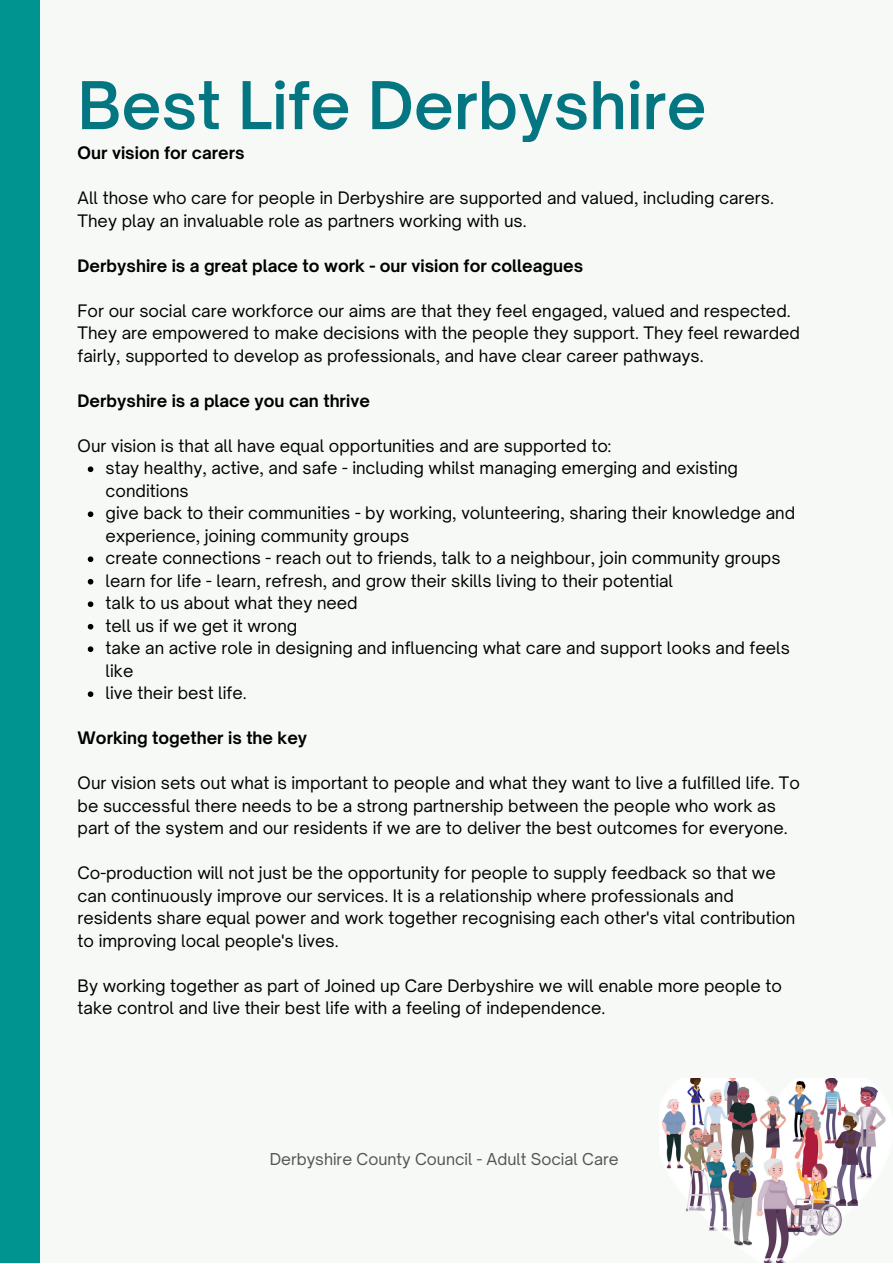
<style>
.page{position:relative;width:893px;height:1264px;background:#fff}
.page>*{position:absolute;margin:0;border:0;box-sizing:border-box;transform-origin:0 0}
.t1{font:600 63px "Open Sauce One";color:#037682}
.t2{font:16.5px/22.5px "Open Sauce One";color:#000}
.t3{font:700 16.5px "Open Sauce One";color:#000}
.t4{font:15.75px "Open Sauce One";color:#545454}
</style>
<div class="page">
<div style="left:0;top:0;width:892px;height:1262px;background:#f7f9f7"></div>
<div style="left:0;top:0;width:39px;height:1262px;background:#009490"></div>
<img style="left:662px;top:1078px;width:224px;height:183px">
<svg style="left:88px;top:466px;width:5px;height:6px"></svg>
<svg style="left:88px;top:511px;width:5px;height:6px"></svg>
<svg style="left:88px;top:556px;width:5px;height:6px"></svg>
<svg style="left:88px;top:579px;width:5px;height:5px"></svg>
<svg style="left:88px;top:601px;width:5px;height:6px"></svg>
<svg style="left:88px;top:624px;width:5px;height:5px"></svg>
<svg style="left:88px;top:646px;width:5px;height:6px"></svg>
<svg style="left:88px;top:691px;width:5px;height:6px"></svg>
<h1 class="t1" style="left:78px;top:66px;width:630px">Best Life Derbyshire</h1>
<p class="t3" style="left:78px;top:143px;width:169px">Our vision for carers</p>
<p class="t2" style="left:78px;top:187px;width:697px">All those who care for people in Derbyshire are supported and valued, including carers.<br>They play an invaluable role as partners working with us.</p>
<p class="t3" style="left:78px;top:255px;width:507px">Derbyshire is a great place to work - our vision for colleagues</p>
<p class="t2" style="left:78px;top:299px;width:723px">For our social care workforce our aims are that they feel engaged, valued and respected.<br>They are empowered to make decisions with the people they support. They feel rewarded fairly, supported to develop as professionals, and have clear career pathways.</p>
<p class="t3" style="left:78px;top:390px;width:294px">Derbyshire is a place you can thrive</p>
<p class="t2" style="left:78px;top:434px;width:535px">Our vision is that all have equal opportunities and are supported to:</p>
<p class="t2" style="left:106px;top:457px;width:691px">stay healthy, active, and safe - including whilst managing emerging and existing conditions<br>give back to their communities - by working, volunteering, sharing their knowledge and experience, joining community groups<br>create connections - reach out to friends, talk to a neighbour, join community groups learn for life - learn, refresh, and grow their skills living to their potential<br>talk to us about what they need<br>tell us if we get it wrong<br>take an active role in designing and influencing what care and support looks and feels like<br>live their best life.</p>
<p class="t3" style="left:78px;top:727px;width:231px">Working together is the key</p>
<p class="t2" style="left:78px;top:771px;width:723px">Our vision sets out what is important to people and what they want to live a fulfilled life. To be successful there needs to be a strong partnership between the people who work as part of the system and our residents if we are to deliver the best outcomes for everyone.</p>
<p class="t2" style="left:78px;top:861px;width:719px">Co-production will not just be the opportunity for people to supply feedback so that we can continuously improve our services. It is a relationship where professionals and residents share equal power and work together recognising each other's vital contribution to improving local people's lives.</p>
<p class="t2" style="left:78px;top:974px;width:705px">By working together as part of Joined up Care Derbyshire we will enable more people to take control and live their best life with a feeling of independence.</p>
<p class="t4" style="left:270px;top:1149px;width:350px">Derbyshire County Council - Adult Social Care</p>
</div>
